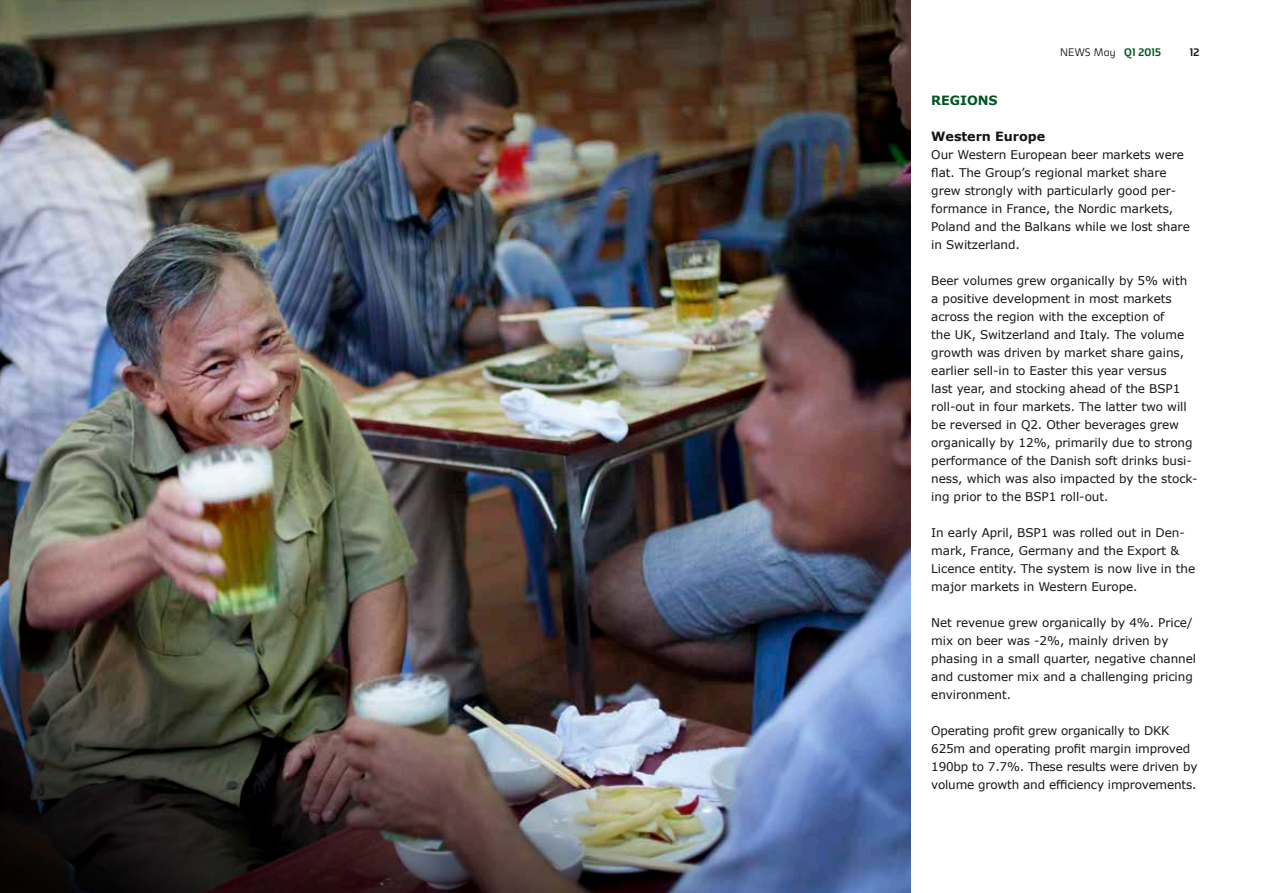
<style>
.page{position:relative;width:1263px;height:893px;background:#fff}
.page>*{position:absolute;margin:0;border:0;box-sizing:border-box;transform-origin:0 0}
.t1{font:700 12.75px "Verdana";letter-spacing:-.005em;color:#151616}
.t2{font:700 12.75px "Verdana";color:#005521}
.t3{font:12px/18px "Verdana";letter-spacing:-.005em;color:#151616}
.t4{font:300 10.5px "Carlsberg Sans";letter-spacing:.02em;color:#151616}
.t5{font:700 10.5px "Carlsberg Sans";color:#151616}
.s1{font-weight:700;color:#005521}
</style>
<div class="page">
<img style="left:0;top:0;width:910px;height:333px">
<img style="left:0;top:333px;width:910px;height:560px">
<p class="t4" style="left:1060px;top:45px;width:102px">NEWS May <span class="s1">Q1 2015</span></p>
<p class="t5" style="left:1190px;top:45px;width:11px">12</p>
<p class="t2" style="left:931px;top:92px;width:21px">Regions</p>
<p class="t1" style="left:931px;top:128px;width:115px">Western Europe</p>
<p class="t3" style="left:931px;top:145px;width:260px">Our Western European beer markets were flat. The Group’s regional market share grew strongly with particularly good per&shy;formance in France, the Nordic markets, Poland and the Balkans while we lost share in Switzerland.</p>
<p class="t3" style="left:931px;top:271px;width:268px">Beer volumes grew organically by 5% with a positive development in most markets across the region with the exception of<br>the UK, Switzerland and Italy. The volume growth was driven by market share gains, earlier sell-in to Easter this year versus<br>last year, and stocking ahead of the BSP1 roll-out in four markets. The latter two will be reversed in Q2. Other beverages grew organically by 12%, primarily due to strong performance of the Danish soft drinks busi&shy;ness, which was also impacted by the stock&shy;ing prior to the BSP1 roll-out.</p>
<p class="t3" style="left:931px;top:523px;width:265px">In early April, BSP1 was rolled out in Den&shy;mark, France, Germany and the Export &amp; Licence entity. The system is now live in the major markets in Western Europe.</p>
<p class="t3" style="left:931px;top:613px;width:266px">Net revenue grew organically by 4%. Price/ mix on beer was -2%, mainly driven by phasing in a small quarter, negative channel and customer mix and a challenging pricing environment.</p>
<p class="t3" style="left:931px;top:721px;width:268px">Operating profit grew organically to DKK 625m and operating profit margin improved 190bp to 7.7%. These results were driven by volume growth and efficiency improvements.</p>
</div>
